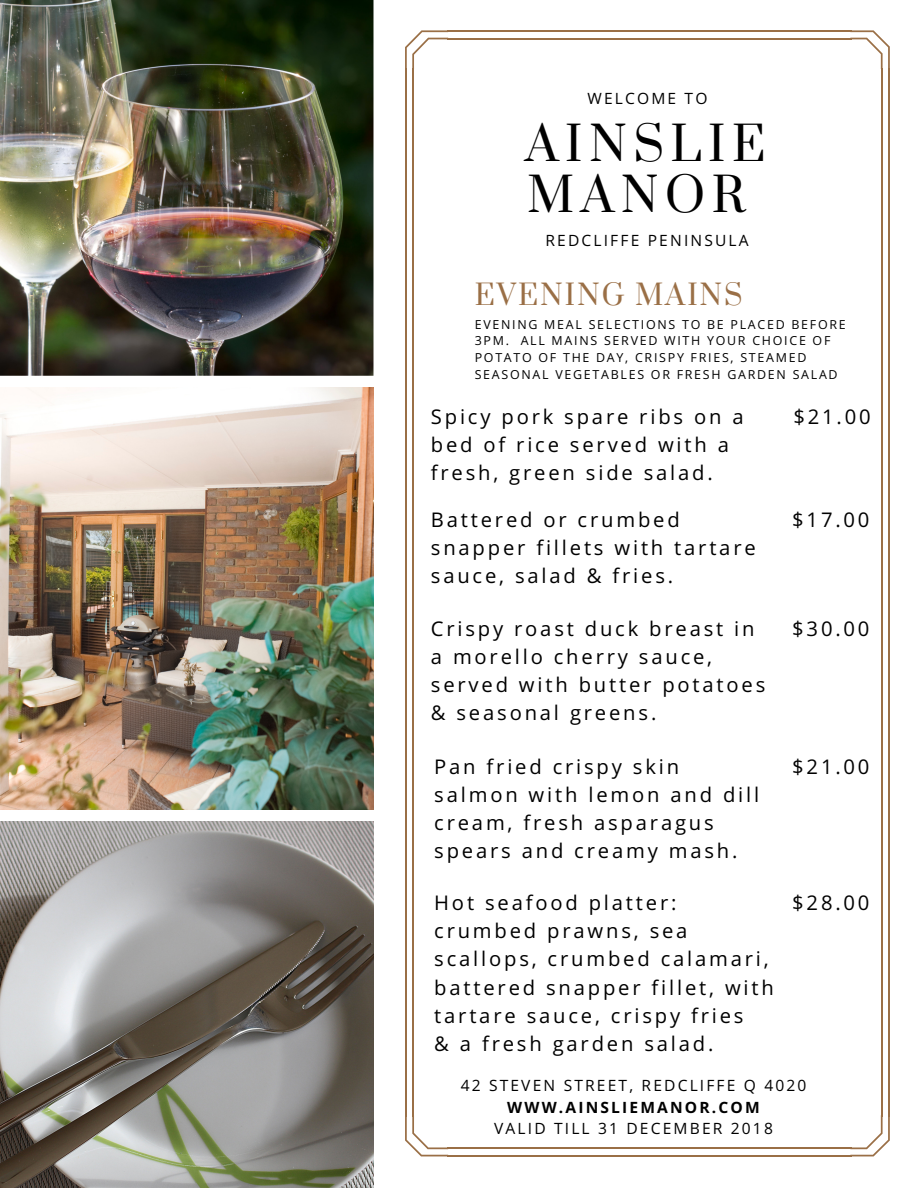
<style>
.page{position:relative;width:918px;height:1188px;background:#fff}
.page>*{position:absolute;margin:0;border:0;box-sizing:border-box;transform-origin:0 0}
.t1{font:46.65px/50.7px "Prata";letter-spacing:.14em;color:#000}
.t2{font:28.05px "Prata";letter-spacing:.07em;color:#9a6f46}
.t3{font:20.25px/28.2px "Open Sans";letter-spacing:.14em;color:#000}
.t4{font:15.6px "Open Sans";letter-spacing:.14em;color:#000}
.t5{font:700 15.6px "Open Sans";letter-spacing:.14em;color:#000}
.t6{font:12.45px/16.8px "Open Sans";letter-spacing:.14em;color:#000}
</style>
<div class="page">
<img style="left:0;top:0;width:374px;height:376px">
<img style="left:0;top:387px;width:374px;height:423px">
<img style="left:0;top:821px;width:374px;height:367px">
<svg style="left:405px;top:30px;width:43px;height:38px"></svg>
<hr style="left:405px;top:68px;width:2px;height:1048px;background:#9a6f46">
<hr style="left:412px;top:68px;width:2px;height:1048px;background:#9a6f46">
<svg style="left:405px;top:1116px;width:43px;height:40px"></svg>
<hr style="left:447px;top:1155px;width:405px;height:1px;background:#9a6f46">
<hr style="left:447px;top:1147px;width:405px;height:2px;background:#9a6f46">
<svg style="left:850px;top:1115px;width:40px;height:41px"></svg>
<hr style="left:888px;top:68px;width:2px;height:1048px;background:#9a6f46">
<hr style="left:881px;top:68px;width:2px;height:1048px;background:#9a6f46">
<svg style="left:850px;top:30px;width:40px;height:39px"></svg>
<hr style="left:447px;top:30px;width:405px;height:2px;background:#9a6f46">
<hr style="left:447px;top:38px;width:405px;height:1px;background:#9a6f46">
<p class="t4" style="left:587px;top:87px;width:122px">WELCOME TO</p>
<h1 class="t1" style="left:525px;top:120px;width:242px">AINSLIE<br>MANOR</h1>
<p class="t4" style="left:545px;top:230px;width:205px">REDCLIFFE PENINSULA</p>
<h2 class="t2" style="left:475px;top:277px;width:269px">EVENING MAINS</h2>
<p class="t6" style="left:475px;top:315px;width:373px">EVENING MEAL SELECTIONS TO BE PLACED BEFORE 3PM. ALL MAINS SERVED WITH YOUR CHOICE OF POTATO OF THE DAY, CRISPY FRIES, STEAMED SEASONAL VEGETABLES OR FRESH GARDEN SALAD</p>
<p class="t3" style="left:431px;top:402px;width:314px">Spicy pork spare ribs on a bed of rice served with a fresh, green side salad.</p>
<p class="t3" style="left:793px;top:402px;width:79px">$21.00</p>
<p class="t3" style="left:431px;top:505px;width:326px">Battered or crumbed snapper fillets with tartare sauce, salad &amp; fries.</p>
<p class="t3" style="left:792px;top:505px;width:79px">$17.00</p>
<p class="t3" style="left:431px;top:614px;width:336px">Crispy roast duck breast in a morello cherry sauce, served with butter potatoes &amp; seasonal greens.</p>
<p class="t3" style="left:792px;top:614px;width:79px">$30.00</p>
<p class="t3" style="left:434px;top:752px;width:326px">Pan fried crispy skin salmon with lemon and dill cream, fresh asparagus spears and creamy mash.</p>
<p class="t3" style="left:792px;top:752px;width:79px">$21.00</p>
<p class="t3" style="left:434px;top:888px;width:341px">Hot seafood platter: crumbed prawns, sea scallops, crumbed calamari, battered snapper fillet, with tartare sauce, crispy fries<br>&amp; a fresh garden salad.</p>
<p class="t3" style="left:792px;top:888px;width:79px">$28.00</p>
<p class="t4" style="left:461px;top:1075px;width:347px">42 STEVEN STREET, REDCLIFFE Q 4020</p>
<p class="t5" style="left:507px;top:1096px;width:254px">WWW.AINSLIEMANOR.COM</p>
<p class="t4" style="left:494px;top:1117px;width:280px">VALID TILL 31 DECEMBER 2018</p>
</div>
